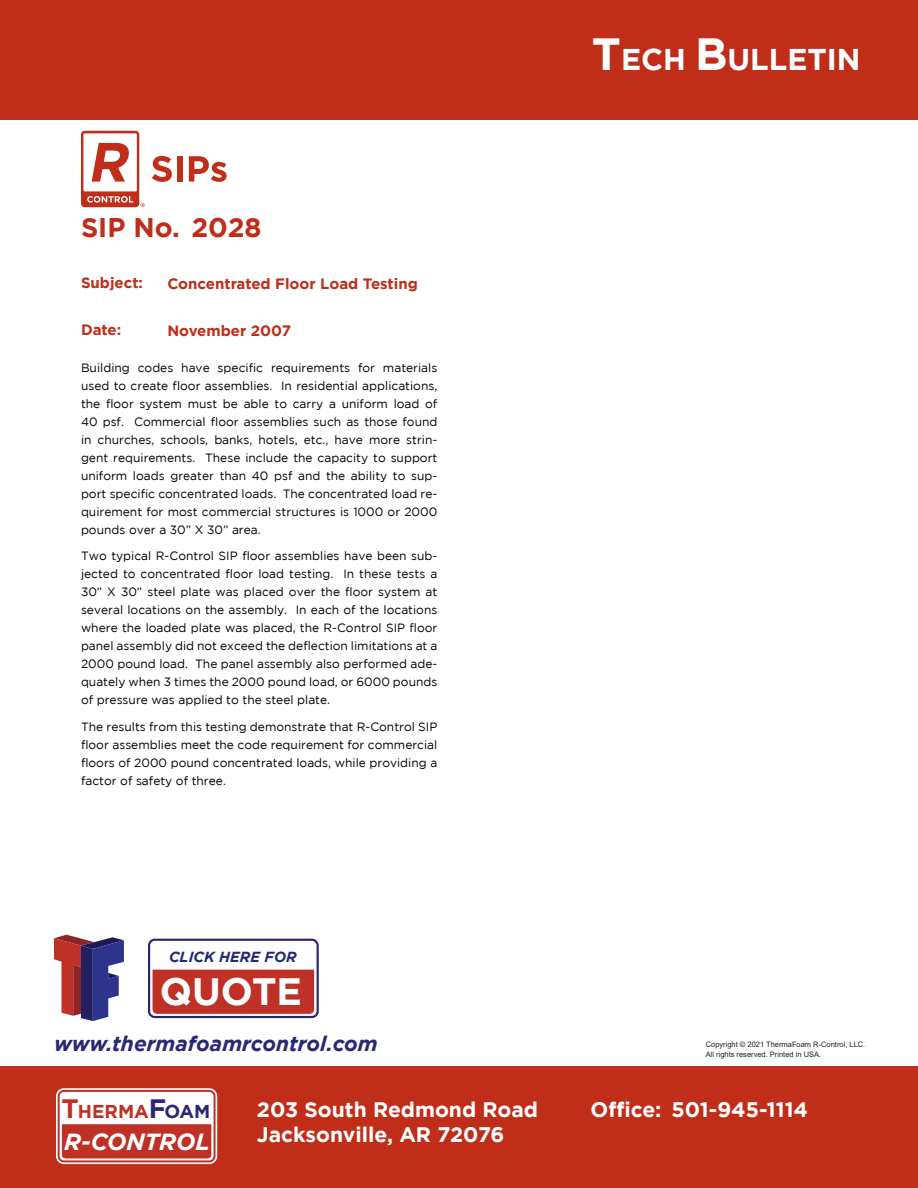
<style>
.page{position:relative;width:918px;height:1188px;background:#fff}
.page>*{position:absolute;margin:0;border:0;box-sizing:border-box;transform-origin:0 0}
.t1{font:700 38.1px "Gotham";color:#fff}
.t2{font:700 30px "Gotham";color:#fff}
.Body_Copy{font:700 27px "Gotham";color:#c02d19}
.t3{font:italic 700 23.25px "Gotham";color:#fff}
.t4{font:700 21px/25.2px "Gotham";color:#fff}
.Body_Subhead{font:italic 700 21px "Gotham";color:#292875}
.t5{font:700 18.6px "Gotham";color:#bf3126}
.Technical_Bulletin_H{font:700 15px "Gotham";color:#c02d19}
.Body_Copy_Justified{font:700 15px "Gotham";color:#c02d19}
.t6{font:italic 700 14.55px "Gotham";color:#262770}
.Technical_Bulletin_B{font:12px/18px "Gotham";color:#000;text-align:justify}
.Technical_Bulletin_F{font:7.5px/10.5px "Arial";color:#231f20}
.s1{font-size:45px}
.s2{font-size:26.55px}
.s3{font-size:26.55px;color:#292875}
.s4{color:#292875}
</style>
<div class="page">
<div style="left:0;top:0;width:918px;height:120px;background:#c02d19"></div>
<div style="left:81px;top:131px;width:58px;height:76px;background:#c02d19;border-radius:4px"></div>
<div style="left:83px;top:133px;width:54px;height:58px;background:#fff"></div>
<svg style="left:87px;top:196px;width:46px;height:7px"></svg>
<svg style="left:92px;top:143px;width:37px;height:39px"></svg>
<svg style="left:141px;top:203px;width:4px;height:4px"></svg>
<svg style="left:152px;top:156px;width:20px;height:26px"></svg>
<div style="left:177px;top:156px;width:6px;height:26px;background:#c02d19"></div>
<svg style="left:189px;top:156px;width:38px;height:26px"></svg>
<div style="left:0;top:1066px;width:918px;height:122px;background:#c02d19"></div>
<svg style="left:148px;top:938px;width:171px;height:81px"></svg>
<svg style="left:54px;top:935px;width:70px;height:86px"></svg>
<div style="left:56px;top:1088px;width:161px;height:76px;border:5px solid #fff;border-radius:5px"></div>
<div style="left:59px;top:1091px;width:156px;height:70px;background:#fff;border-radius:5px"></div>
<div style="left:58px;top:1090px;width:158px;height:72px;border:2px solid #bf3126;border-radius:5px"></div>
<div style="left:62px;top:1124px;width:149px;height:35px;background:#bf3126"></div>
<p class="Body_Copy" style="left:81px;top:212px;width:182px">SIP No. 2028</p>
<p class="Body_Copy_Justified" style="left:81px;top:274px;width:64px">Subject:</p>
<p class="Body_Copy_Justified" style="left:81px;top:321px;width:42px">Date:</p>
<p class="Technical_Bulletin_H" style="left:167px;top:275px;width:252px">Concentrated Floor Load Testing</p>
<p class="Technical_Bulletin_H" style="left:167px;top:322px;width:125px">November 2007</p>
<p class="Technical_Bulletin_B" style="left:81px;top:358px;width:358px">Building codes have specific requirements for materials used to create floor assemblies. In residential applications, the floor system must be able to carry a uniform load of 40 psf. Commercial floor assemblies such as those found in churches, schools, banks, hotels, etc., have more strin&shy;gent requirements. These include the capacity to support uniform loads greater than 40 psf and the ability to sup&shy;port specific concentrated loads. The concentrated load re&shy;quirement for most commercial structures is 1000 or 2000 pounds over a 30” X 30” area.</p>
<p class="Technical_Bulletin_B" style="left:81px;top:547px;width:358px">Two typical R-Control SIP floor assemblies have been sub&shy;jected to concentrated floor load testing. In these tests a 30” X 30” steel plate was placed over the floor system at several locations on the assembly. In each of the locations where the loaded plate was placed, the R-Control SIP floor panel assembly did not exceed the deflection limitations at a 2000 pound load. The panel assembly also performed ade&shy;quately when 3 times the 2000 pound load, or 6000 pounds of pressure was applied to the steel plate.</p>
<p class="Technical_Bulletin_B" style="left:81px;top:717px;width:358px">The results from this testing demonstrate that R-Control SIP floor assemblies meet the code requirement for commercial floors of 2000 pound concentrated loads, while providing a factor of safety of three.</p>
<p class="t6" style="left:169px;top:949px;width:129px">CLICK HERE FOR</p>
<p class="t1" style="left:160px;top:970px;width:144px">QUOTE</p>
<p class="Body_Subhead" style="left:54px;top:1032px;width:325px">www.thermafoamrcontrol.com</p>
<p class="t2" style="left:592px;top:42px;width:270px"><span class="s1">T</span>ECH <span class="s1">B</span>ULLETIN</p>
<p class="Technical_Bulletin_F" style="left:706px;top:1039px;width:161px">Copyright © 2021 ThermaFoam R-Control, LLC.<br>All rights reserved. Printed in USA.</p>
<p class="t5" style="left:61px;top:1101px;width:150px"><span class="s2">T</span>HERMA<span class="s3">F</span><span class="s4">OAM</span></p>
<p class="t4" style="left:591px;top:1096px;width:219px">Office: 501-945-1114</p>
<p class="t3" style="left:64px;top:1128px;width:147px">R-CONTROL</p>
<p class="t4" style="left:257px;top:1096px;width:283px">203 South Redmond Road<br>Jacksonville, AR 72076</p>
</div>
